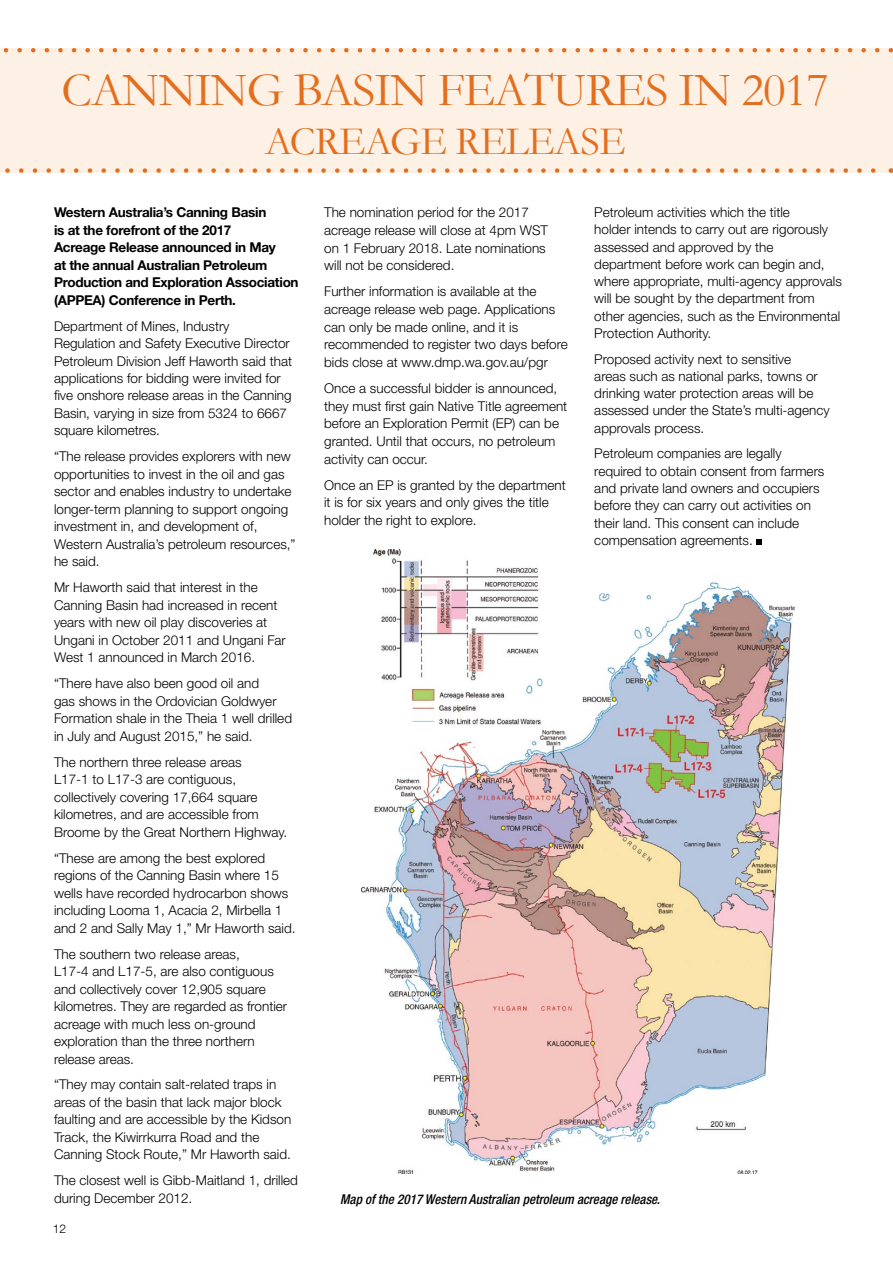
<style>
.page{position:relative;width:893px;height:1263px;background:#fff}
.page>*{position:absolute;margin:0;border:0;box-sizing:border-box;transform-origin:0 0}
.t1{font:48px "Garamond";letter-spacing:-.02em;color:#e36f1e}
.t2{font:40.5px "Garamond";letter-spacing:-.02em;color:#e36f1e}
.t3{font:300 13.5px/17.5px "Helvetica Neue";color:#000}
.t4{font:700 13.5px/17.5px "Helvetica Neue";letter-spacing:-.02em;color:#000}
.t5{font:italic 500 condensed 13.5px "Helvetica Neue";color:#000}
.t6{font:300 12px "Helvetica Neue";color:#000}
</style>
<div class="page">
<div style="left:0;top:48px;width:893px;height:125px;background:#fdf0e4"></div>
<svg style="left:3px;top:48px;width:890px;height:4px"></svg>
<svg style="left:5px;top:168px;width:871px;height:5px"></svg>
<svg style="left:757px;top:540px;width:5px;height:5px"></svg>
<img style="left:361px;top:549px;width:434px;height:624px">
<h1 class="t1" style="left:62px;top:61px;width:769px">CANNING BASIN FEATURES IN 2017</h1>
<h2 class="t2" style="left:265px;top:117px;width:362px">ACREAGE RELEASE</h2>
<p class="t4" style="left:54px;top:203px;width:246px">Western Australia’s Canning Basin<br>is at the forefront of the 2017<br>Acreage Release announced in May<br>at the annual Australian Petroleum Production and Exploration Association (APPEA) Conference in Perth.</p>
<p class="t3" style="left:54px;top:317px;width:240px">Department of Mines, Industry Regulation and Safety Executive Director Petroleum Division Jeff Haworth said that applications for bidding were invited for five onshore release areas in the Canning Basin, varying in size from 5324 to 6667 square kilometres.</p>
<p class="t3" style="left:54px;top:448px;width:243px">“The release provides explorers with new opportunities to invest in the oil and gas sector and enables industry to undertake longer-term planning to support ongoing investment in, and development of, Western Australia’s petroleum resources,” he said.</p>
<p class="t3" style="left:54px;top:578px;width:233px">Mr Haworth said that interest in the Canning Basin had increased in recent years with new oil play discoveries at Ungani in October 2011 and Ungani Far West 1 announced in March 2016.</p>
<p class="t3" style="left:54px;top:674px;width:240px">“There have also been good oil and<br>gas shows in the Ordovician Goldwyer Formation shale in the Theia 1 well drilled in July and August 2015,” he said.</p>
<p class="t3" style="left:54px;top:753px;width:235px">The northern three release areas<br>L17-1 to L17-3 are contiguous, collectively covering 17,664 square kilometres, and are accessible from Broome by the Great Northern Highway.</p>
<p class="t3" style="left:54px;top:849px;width:243px">“These are among the best explored regions of the Canning Basin where 15 wells have recorded hydrocarbon shows including Looma 1, Acacia 2, Mirbella 1 and 2 and Sally May 1,” Mr Haworth said.</p>
<p class="t3" style="left:54px;top:945px;width:235px">The southern two release areas,<br>L17-4 and L17-5, are also contiguous and collectively cover 12,905 square kilometres. They are regarded as frontier acreage with much less on-ground exploration than the three northern release areas.</p>
<p class="t3" style="left:54px;top:1075px;width:239px">“They may contain salt-related traps in areas of the basin that lack major block faulting and are accessible by the Kidson Track, the Kiwirrkurra Road and the Canning Stock Route,” Mr Haworth said.</p>
<p class="t3" style="left:54px;top:1171px;width:246px">The closest well is Gibb-Maitland 1, drilled during December 2012.</p>
<p class="t6" style="left:53px;top:1221px;width:15px">12</p>
<p class="t3" style="left:324px;top:203px;width:225px">The nomination period for the 2017 acreage release will close at 4pm WST on 1 February 2018. Late nominations will not be considered.</p>
<p class="t3" style="left:324px;top:282px;width:245px">Further information is available at the acreage release web page. Applications can only be made online, and it is recommended to register two days before bids close at www.dmp.wa.gov.au/pgr</p>
<p class="t3" style="left:324px;top:379px;width:245px">Once a successful bidder is announced, they must first gain Native Title agreement before an Exploration Permit (EP) can be granted. Until that occurs, no petroleum activity can occur.</p>
<p class="t3" style="left:324px;top:476px;width:243px">Once an EP is granted by the department it is for six years and only gives the title holder the right to explore.</p>
<p class="t3" style="left:594px;top:203px;width:249px">Petroleum activities which the title<br>holder intends to carry out are rigorously assessed and approved by the department before work can begin and, where appropriate, multi-agency approvals will be sought by the department from other agencies, such as the Environmental Protection Authority.</p>
<p class="t3" style="left:594px;top:350px;width:237px">Proposed activity next to sensitive<br>areas such as national parks, towns or drinking water protection areas will be assessed under the State’s multi-agency approvals process.</p>
<p class="t3" style="left:594px;top:445px;width:232px">Petroleum companies are legally required to obtain consent from farmers and private land owners and occupiers before they can carry out activities on their land. This consent can include compensation agreements.</p>
<p class="t5" style="left:340px;top:1191px;width:321px">Map of the 2017 Western Australian petroleum acreage release.</p>
</div>
